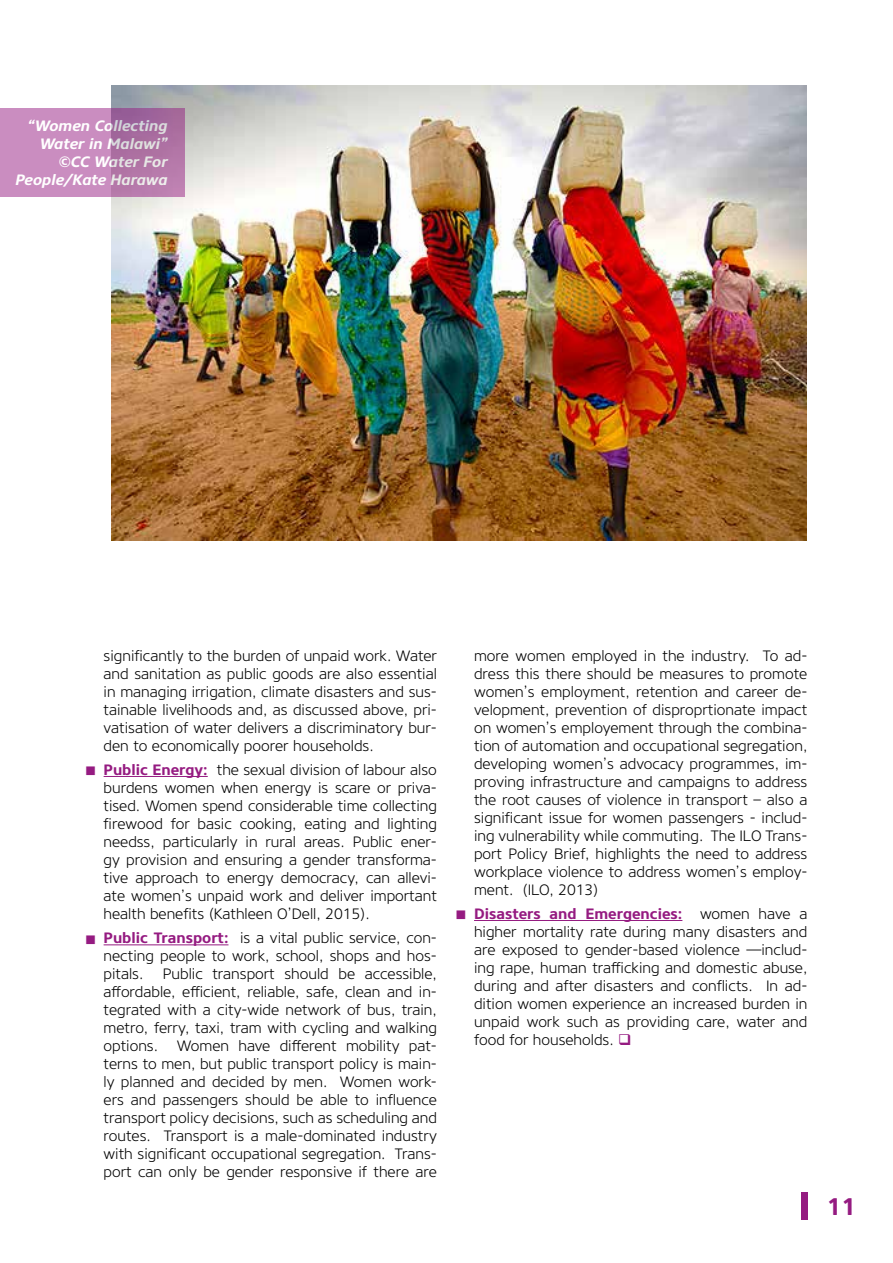
<style>
.page{position:relative;width:893px;height:1263px;background:#fff}
.page>*{position:absolute;margin:0;border:0;box-sizing:border-box;transform-origin:0 0}
.t1{font:700 24px "Core Sans NR65";color:#951b81}
.t2{font:300 15px/18px "Core Sans NR35";color:#000;text-align:justify}
.t3{font:italic 700 15px/18px "Core Sans NR65";color:#fff;text-align:right}
.t4{font:700 15px "Core Sans NR65";color:#951b81}
.s1{font-size:27px;color:#951b81}
.s2{font-family:"Core Sans NR65";font-weight:700;color:#951b81}
.s3{font-family:"Core Sans NR35";font-weight:300;font-size:27px}
.s4{font-family:"Core Sans NR35";font-weight:300;color:#000}
.s5{color:#951b81}
</style>
<div class="page">
<div style="left:801px;top:1192px;width:7px;height:27px;background:#951b81"></div>
<hr style="left:104px;top:776px;width:104px;height:1px;background:#951b81">
<hr style="left:104px;top:944px;width:124px;height:1px;background:#951b81">
<hr style="left:474px;top:920px;width:208px;height:1px;background:#951b81">
<img style="left:112px;top:85px;width:694px;height:455px">
<svg style="left:0;top:108px;width:185px;height:89px;fill:#ca8dc0"></svg>
<p class="t3" style="left:15px;top:117px;width:154px">“Women Collecting<br>Water in Malawi” ©CC Water For<br>People/Kate Harawa</p>
<p class="t2" style="left:104px;top:646px;width:335px">significantly to the burden of unpaid work. Water and sanitation as public goods are also essential in managing irrigation, climate disasters and sus&shy;tainable livelihoods and, as discussed above, pri&shy;vatisation of water delivers a discriminatory bur&shy;den to economically poorer households.</p>
<p class="t2" style="left:104px;top:761px;width:335px;text-indent:-19px"><span class="s1">▪</span> <span class="s2">Public Energy:</span> the sexual division of labour also burdens women when energy is scare or priva&shy;tised. Women spend considerable time collecting firewood for basic cooking, eating and lighting needss, particularly in rural areas. Public ener&shy;gy provision and ensuring a gender transforma&shy;tive approach to energy democracy, can allevi&shy;ate women’s unpaid work and deliver important health benefits (Kathleen O’Dell, 2015).</p>
<p class="t2" style="left:104px;top:929px;width:335px;text-indent:-19px"><span class="s1">▪</span> <span class="s2">Public Transport:</span> is a vital public service, con&shy;necting people to work, school, shops and hos&shy;pitals.</p>
<p class="t2" style="left:104px;top:965px;width:335px;text-indent:59px">Public transport should be accessible, affordable, efficient, reliable, safe, clean and in&shy;tegrated with a city-wide network of bus, train, metro, ferry, taxi, tram with cycling and walking options. Women have different mobility pat&shy;terns to men, but public transport policy is main&shy;ly planned and decided by men. Women work&shy;ers and passengers should be able to influence transport policy decisions, such as scheduling and routes. Transport is a male-dominated industry with significant occupational segregation. Trans&shy;port can only be gender responsive if there are</p>
<p class="t2" style="left:474px;top:646px;width:335px">more women employed in the industry. To ad&shy;dress this there should be measures to promote women’s employment, retention and career de&shy;velopment, prevention of disproprtionate impact on women’s employement through the combina&shy;tion of automation and occupational segregation, developing women’s advocacy programmes, im&shy;proving infrastructure and campaigns to address the root causes of violence in transport – also a significant issue for women passengers - includ&shy;ing vulnerability while commuting. The ILO Trans&shy;port Policy Brief, highlights the need to address workplace violence to address women’s employ&shy;ment. (ILO, 2013)</p>
<p class="t4" style="left:455px;top:904px;width:354px"><span class="s3">▪</span> Disasters and Emergencies: <span class="s4">women have a</span></p>
<p class="t2" style="left:474px;top:923px;width:335px">higher mortality rate during many disasters and are exposed to gender-based violence —includ&shy;ing rape, human trafficking and domestic abuse, during and after disasters and conflicts. In ad&shy;dition women experience an increased burden in unpaid work such as providing care, water and food for households. <span class="s5">❑</span></p>
<h1 class="t1" style="left:827px;top:1191px;width:31px">11</h1>
</div>
